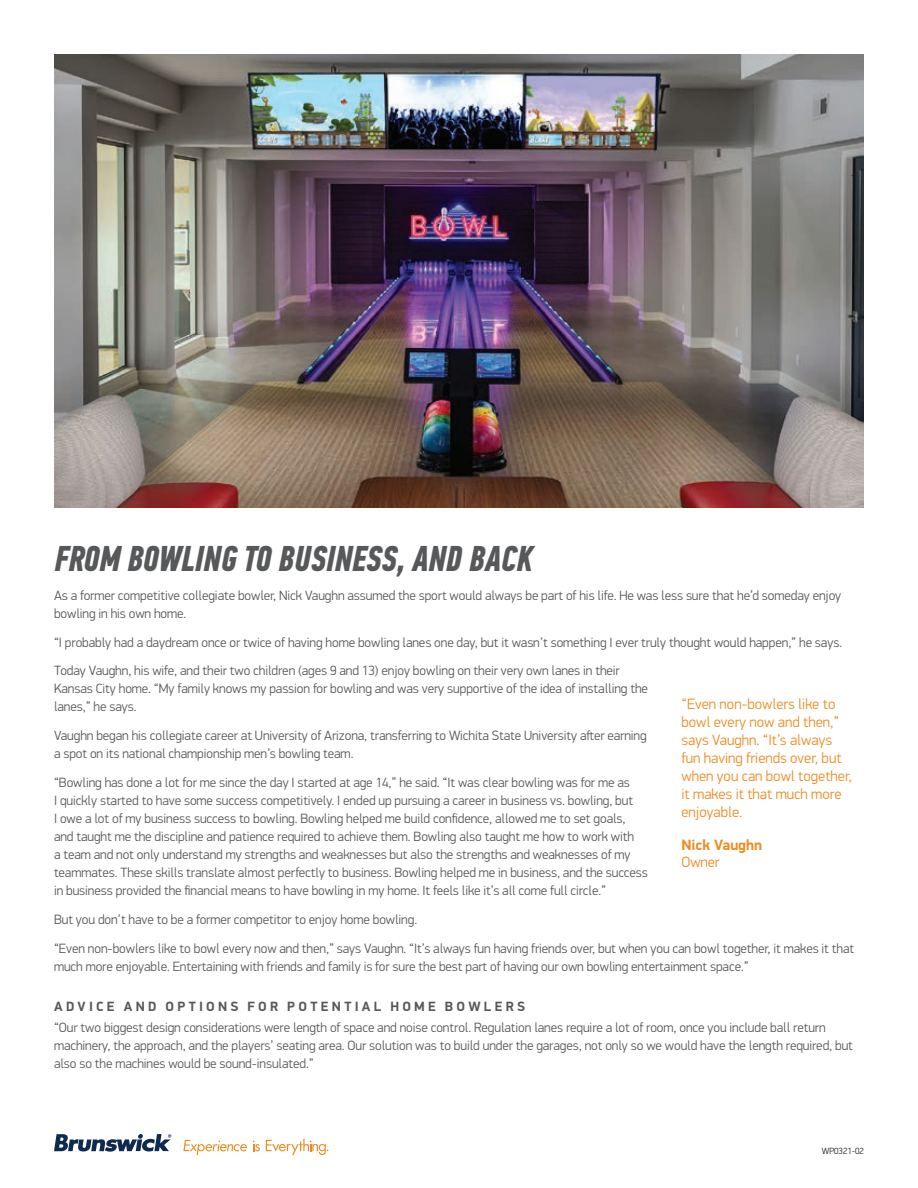
<style>
.page{position:relative;width:918px;height:1188px;background:#fff}
.page>*{position:absolute;margin:0;border:0;box-sizing:border-box;transform-origin:0 0}
.t1{font:italic 700 36px "PF Din Text Comp Pro";color:#57585a}
.t2{font:300 15px/18px "PF Din Display Pro";color:#f08b21}
.t3{font:700 15px "PF Din Display Pro";color:#f08b21}
.t4{font:300 13.5px/18px "PF Din Display Pro";letter-spacing:-.005em;color:#57585a}
.t5{font:700 13.5px "PF Din Display Pro";letter-spacing:.24em;color:#57585a}
.t6{font:300 9px "PF Din Display Pro";color:#231f20}
</style>
<div class="page">
<img style="left:54px;top:54px;width:810px;height:454px">
<svg style="left:54px;top:1134px;width:117px;height:18px"></svg>
<svg style="left:183px;top:1140px;width:64px;height:15px"></svg>
<svg style="left:253px;top:1141px;width:7px;height:10px"></svg>
<svg style="left:266px;top:1139px;width:62px;height:16px"></svg>
<h1 class="t1" style="left:54px;top:537px;width:480px">FROM BOWLING TO BUSINESS, AND BACK</h1>
<p class="t4" style="left:54px;top:586px;width:789px">As a former competitive collegiate bowler, Nick Vaughn assumed the sport would always be part of his life. He was less sure that he’d someday enjoy bowling in his own home.</p>
<p class="t4" style="left:54px;top:633px;width:790px">“I probably had a daydream once or twice of having home bowling lanes one day, but it wasn’t something I ever truly thought would happen,” he says.</p>
<p class="t4" style="left:54px;top:662px;width:595px">Today Vaughn, his wife, and their two children (ages 9 and 13) enjoy bowling on their very own lanes in their<br>Kansas City home. “My family knows my passion for bowling and was very supportive of the idea of installing the lanes,” he says.</p>
<p class="t2" style="left:681px;top:695px;width:159px">“Even non-bowlers like to bowl every now and then,”</p>
<p class="t4" style="left:54px;top:727px;width:594px">Vaughn began his collegiate career at University of Arizona, transferring to Wichita State University afer earning</p>
<p class="t2" style="left:681px;top:731px;width:152px">says Vaughn. “It’s always</p>
<p class="t4" style="left:54px;top:745px;width:301px">a spot on its national championship men’s bowling team.</p>
<p class="t2" style="left:681px;top:749px;width:172px">fun having friends over, but when you can bowl together,</p>
<p class="t4" style="left:54px;top:774px;width:577px">“Bowling has done a lot for me since the day I started at age 14,” he said. “It was clear bowling was for me as</p>
<p class="t2" style="left:681px;top:785px;width:162px">it makes it that much more</p>
<p class="t4" style="left:54px;top:792px;width:581px">I quickly started to have some success competitively. I ended up pursuing a career in business vs. bowling, but</p>
<p class="t2" style="left:681px;top:803px;width:62px">enjoyable.</p>
<p class="t4" style="left:54px;top:810px;width:582px">I owe a lot of my business success to bowling. Bowling helped me build confdence, allowed me to set goals, and taught me the discipline and patience required to achieve them. Bowling also taught me how to work with</p>
<h5 class="t3" style="left:681px;top:836px;width:82px">Nick Vaughn</h5>
<p class="t4" style="left:54px;top:846px;width:578px">a team and not only understand my strengths and weaknesses but also the strengths and weaknesses of my</p>
<p class="t2" style="left:681px;top:853px;width:40px">Owner</p>
<p class="t4" style="left:54px;top:864px;width:595px">teammates. These skills translate almost perfectly to business. Bowling helped me in business, and the success in business provided the fnancial means to have bowling in my home. It feels like it’s all come full circle.”</p>
<p class="t4" style="left:54px;top:910px;width:365px">But you don’t have to be a former competitor to enjoy home bowling.</p>
<p class="t4" style="left:54px;top:939px;width:802px">“Even non-bowlers like to bowl every now and then,” says Vaughn. “It’s always fun having friends over, but when you can bowl together, it makes it that much more enjoyable. Entertaining with friends and family is for sure the best part of having our own bowling entertainment space.”</p>
<h5 class="t5" style="left:54px;top:998px;width:473px">ADVICE AND OPTIONS FOR POTENTIAL HOME BOWLERS</h5>
<p class="t4" style="left:54px;top:1018px;width:800px">“Our two biggest design considerations were length of space and noise control. Regulation lanes require a lot of room, once you include ball return machinery, the approach, and the players’ seating area. Our solution was to build under the garages, not only so we would have the length required, but also so the machines would be sound-insulated.”</p>
<p class="t6" style="left:822px;top:1146px;width:44px">WP0321-02</p>
</div>
